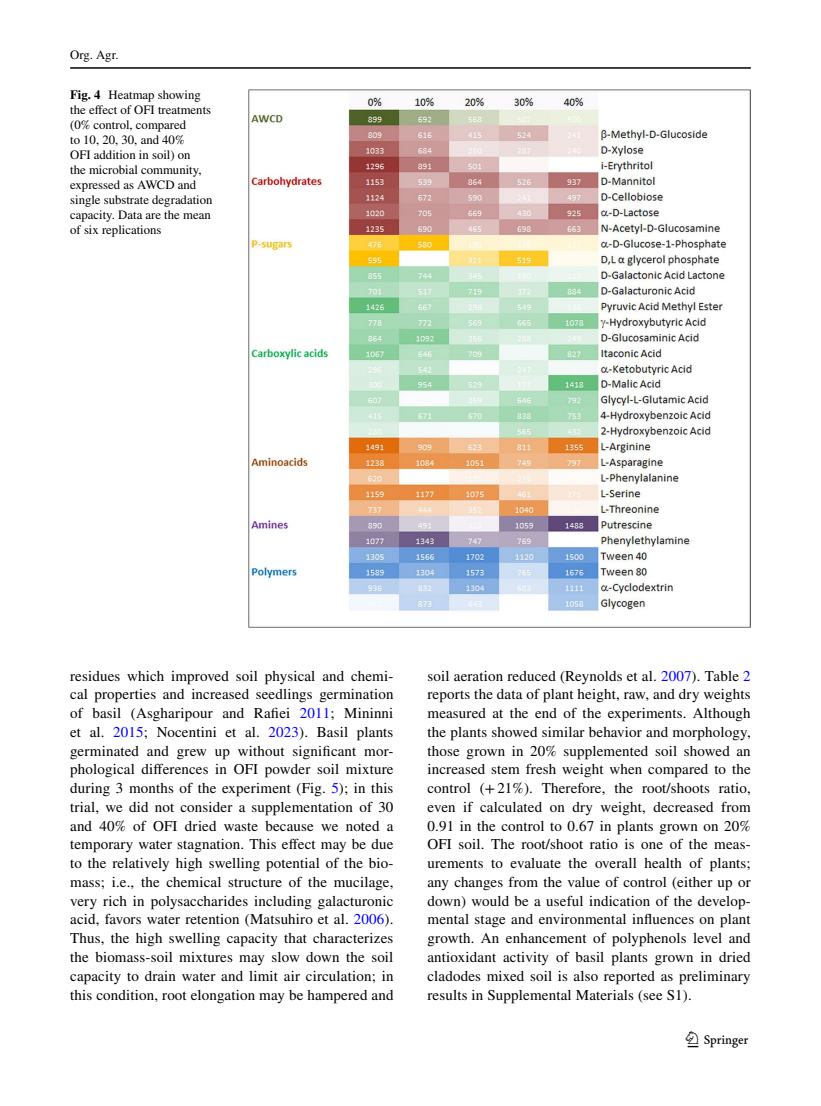
<style>
.page{position:relative;width:821px;height:1106px;background:#fff}
.page>*{position:absolute;margin:0;border:0;box-sizing:border-box;transform-origin:0 0}
.t1{font:22.5px "Springnew Regular 3";color:#000}
.t2{font:15px/18.8px "STIX";letter-spacing:.01em;color:#000;text-align:justify}
.t3{font:12.75px/15px "STIX";color:#000}
.s1{font-weight:700}
.s2{color:#00f}
</style>
<div class="page">
<hr style="left:70px;top:67px;width:680px;height:2px;background:#000">
<img style="left:248px;top:89px;width:502px;height:538px">
<p class="t3" style="left:70px;top:48px;width:50px">Org. Agr.</p>
<p class="t3" style="left:70px;top:88px;width:144px"><span class="s1">Fig. 4</span> Heatmap showing the effect of OFI treatments (0% control, compared<br>to 10, 20, 30, and 40%<br>OFI addition in soil) on<br>the microbial community, expressed as AWCD and single substrate degradation capacity. Data are the mean of six replications</p>
<p class="t2" style="left:70px;top:667px;width:325px">residues which improved soil physical and chemi&shy;cal properties and increased seedlings germination of basil (Asgharipour and Rafiei <span class="s2">2011</span>; Mininni et al. <span class="s2">2015</span>; Nocentini et al. <span class="s2">2023</span>). Basil plants germinated and grew up without significant mor&shy;phological differences in OFI powder soil mixture during 3 months of the experiment (Fig. <span class="s2">5</span>); in this trial, we did not consider a supplementation of 30 and 40% of OFI dried waste because we noted a temporary water stagnation. This effect may be due to the relatively high swelling potential of the bio&shy;mass; i.e., the chemical structure of the mucilage, very rich in polysaccharides including galacturonic acid, favors water retention (Matsuhiro et al. <span class="s2">2006</span>).<br>Thus, the high swelling capacity that characterizes the biomass-soil mixtures may slow down the soil capacity to drain water and limit air circulation; in this condition, root elongation may be hampered and</p>
<p class="t2" style="left:427px;top:667px;width:325px">soil aeration reduced (Reynolds et al. <span class="s2">2007</span>). Table <span class="s2">2 </span>reports the data of plant height, raw, and dry weights measured at the end of the experiments. Although the plants showed similar behavior and morphology, those grown in 20% supplemented soil showed an increased stem fresh weight when compared to the control (+21%). Therefore, the root/shoots ratio, even if calculated on dry weight, decreased from 0.91 in the control to 0.67 in plants grown on 20% OFI soil. The root/shoot ratio is one of the meas&shy;urements to evaluate the overall health of plants; any changes from the value of control (either up or down) would be a useful indication of the develop&shy;mental stage and environmental influences on plant growth. An enhancement of polyphenols level and antioxidant activity of basil plants grown in dried cladodes mixed soil is also reported as preliminary results in Supplemental Materials (see S1).</p>
<h1 class="t1" style="left:687px;top:1031px;width:62px">1 3</h1>
</div>
